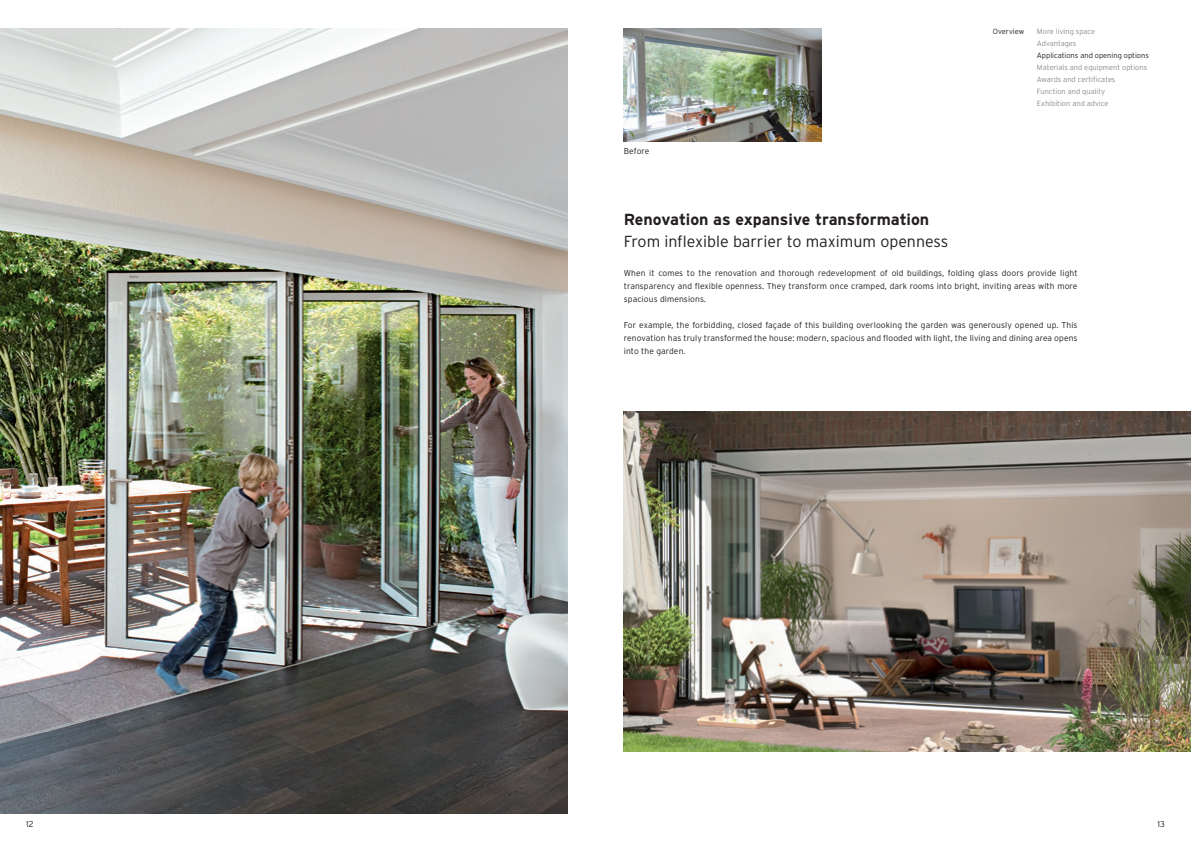
<style>
.page{position:relative;width:1191px;height:842px;background:#fff}
.page>*{position:absolute;margin:0;border:0;box-sizing:border-box;transform-origin:0 0}
.t1{font:300 16px "Interstate OT";color:#231f20}
.t2{font:700 16px "Interstate OT";color:#231f20}
.t3{font:300 8.5px/13px "Interstate OT";letter-spacing:.01em;color:#231f20;text-align:justify}
.t4{font:300 7.5px/12px "Interstate OT";color:#8a8c8f}
.t5{font:300 7.5px "Interstate OT";color:#231f20}
</style>
<div class="page">
<img style="left:0;top:28px;width:567px;height:786px">
<img style="left:624px;top:411px;width:567px;height:340px">
<img style="left:624px;top:28px;width:197px;height:114px">
<p class="t3" style="left:624px;top:144px;width:27px">Before</p>
<p class="t5" style="left:992px;top:27px;width:33px">Overview</p>
<p class="t4" style="left:1036px;top:26px;width:60px">More living space</p>
<p class="t4" style="left:992px;top:38px;width:26px">A</p>
<p class="t4" style="left:1041px;top:38px;width:36px">dvantages</p>
<p class="t5" style="left:1036px;top:51px;width:114px">Applications and opening options</p>
<p class="t4" style="left:1036px;top:62px;width:112px">Materials and equipment options<br>Awards and certificates<br>Function and quality<br>Exhibition and advice</p>
<h1 class="t2" style="left:624px;top:210px;width:307px">Renovation as expansive transformation</h1>
<h1 class="t1" style="left:624px;top:233px;width:326px">From inflexible barrier to maximum openness</h1>
<p class="t3" style="left:624px;top:267px;width:455px">When it comes to the renovation and thorough redevelopment of old buildings, folding glass doors provide light transparency and flexible openness. They transform once cramped, dark rooms into bright, inviting areas with more spacious dimensions.</p>
<p class="t3" style="left:624px;top:319px;width:455px">For example, the forbidding, closed façade of this building overlooking the garden was generously opened up. This renovation has truly transformed the house: modern, spacious and flooded with light, the living and dining area opens into the garden.</p>
<p class="t3" style="left:26px;top:818px;width:9px">12</p>
<p class="t3" style="left:1157px;top:818px;width:9px">13</p>
</div>
